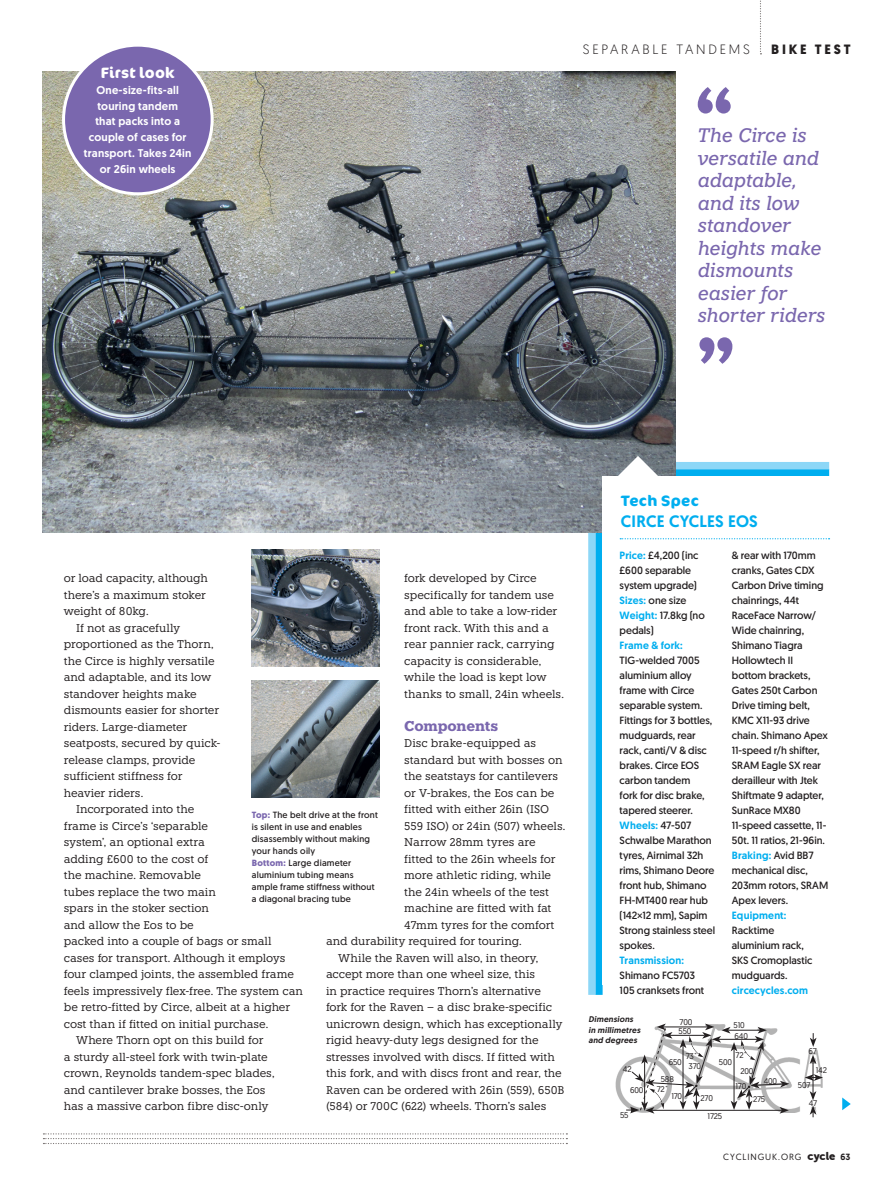
<style>
.page{position:relative;width:893px;height:1191px;background:#fff}
.page>*{position:absolute;margin:0;border:0;box-sizing:border-box;transform-origin:0 0}
.QandA_-_letter_title{font:italic 500 19.5px/22.5px "Knile";letter-spacing:-.02em;color:#7a67ae}
.CTC_GREAT_RIDES_INFO{font:500 16.5px "Geomanist";letter-spacing:.01em;color:#00aeef}
.t1{font:700 15px "Cocon Pro";letter-spacing:.015em;color:#fff}
.CTC_GREAT_RIDES_INFO-2{font:700 15px "Cocon Pro";letter-spacing:.02em;color:#00aeef}
.CTC_GREAT_RIDES_BOXO{font:700 14.25px "Knile";letter-spacing:-.015em;color:#7a67ae}
.t2{font:300 13.5px "Geomanist";letter-spacing:.205em;color:#231f20}
.t3{font:700 13.5px "Geomanist";letter-spacing:.215em;color:#231f20}
.CTC_GREAT_RIDES_BOXO-2{font:11.25px/16.5px "Knile";letter-spacing:-.01em;color:#231f20}
.t4{font:500 11.25px/15.8px "Geomanist";letter-spacing:.02em;color:#fff;text-align:center}
.CTC_GREAT_RIDES_INFO-3{font:10.5px/15px "Geomanist";color:#231f20}
.CTC_GREAT_RIDES_INFO-4{font:500 10.5px "Geomanist";letter-spacing:.015em;color:#00aeef}
.CTC_GREAT_RIDES_BOXO-3{font:9px/12px "Geomanist";letter-spacing:.025em;color:#231f20}
.t5{font:9px "Geomanist";letter-spacing:.1em;color:#231f20}
.t6{font:8.25px "Geomanist";letter-spacing:-.02em;color:#231f20}
.t7{font:italic 500 8.25px/10.5px "Geomanist";letter-spacing:.025em;color:#231f20}
.s1{font-weight:700;color:#7a67ae}
.s2{font-weight:500;color:#00aeef}
.s3{font-family:"Museo Sans Rounded 900";font-size:11.25px}
.s4{font-weight:500}
</style>
<div class="page">
<div style="left:595px;top:524px;width:8px;height:471px;background:#00aeef"></div>
<div style="left:588px;top:524px;width:8px;height:471px;background:#8dd7f7"></div>
<div style="left:676px;top:469px;width:153px;height:7px;background:#00aeef"></div>
<div style="left:676px;top:462px;width:153px;height:7px;background:#8dd7f7"></div>
<svg style="left:43px;top:1133px;width:524px;height:11px"></svg>
<img style="left:43px;top:71px;width:633px;height:462px">
<svg style="left:760px;top:0;width:1px;height:54px"></svg>
<svg style="left:617px;top:456px;width:42px;height:20px"></svg>
<img style="left:252px;top:549px;width:127px;height:118px">
<div style="left:64px;top:45px;width:148px;height:149px;background:#7a67ae;border-radius:50%"></div>
<div style="left:62px;top:44px;width:152px;height:151px;border:3px solid #fff;border-radius:50%"></div>
<div style="left:603px;top:476px;width:256px;height:509px;background:#fff"></div>
<svg style="left:620px;top:538px;width:210px;height:1px"></svg>
<svg style="left:699px;top:337px;width:33px;height:27px"></svg>
<svg style="left:698px;top:87px;width:33px;height:27px"></svg>
<svg style="left:842px;top:1097px;width:9px;height:13px"></svg>
<img style="left:615px;top:1049px;width:208px;height:63px">
<svg style="left:805px;top:1074px;width:18px;height:7px"></svg>
<hr style="left:813px;top:1061px;width:1px;height:32px;background:#231f20">
<svg style="left:810px;top:1054px;width:6px;height:10px"></svg>
<svg style="left:810px;top:1091px;width:6px;height:26px"></svg>
<svg style="left:810px;top:1033px;width:7px;height:14px"></svg>
<svg style="left:626px;top:1023px;width:163px;height:90px"></svg>
<img style="left:252px;top:680px;width:127px;height:118px">
<p class="t1" style="left:101px;top:62px;width:75px">First look</p>
<p class="t4" style="left:84px;top:82px;width:109px">One-size-fits-all touring tandem<br>that packs into a couple of cases for transport. Takes 24in or 26in wheels</p>
<p class="t2" style="left:583px;top:41px;width:168px">SEPARABLE TANDEMS</p>
<p class="t3" style="left:771px;top:40px;width:81px">BIKE TEST</p>
<p class="QandA_-_letter_title" style="left:698px;top:124px;width:129px">The Circe is versatile and adaptable, and its low standover heights make dismounts easier for shorter riders</p>
<p class="CTC_GREAT_RIDES_BOXO-2" style="left:404px;top:570px;width:161px">fork developed by Circe specifically for tandem use and able to take a low-rider front rack. With this and a rear pannier rack, carrying capacity is considerable, while the load is kept low thanks to small, 24in wheels.</p>
<p class="CTC_GREAT_RIDES_BOXO" style="left:404px;top:716px;width:95px">Components</p>
<p class="CTC_GREAT_RIDES_BOXO-2" style="left:404px;top:735px;width:133px">Disc brake-equipped as</p>
<p class="CTC_GREAT_RIDES_BOXO-2" style="left:404px;top:751px;width:160px">standard but with bosses on</p>
<p class="CTC_GREAT_RIDES_BOXO-2" style="left:404px;top:768px;width:155px">the seatstays for cantilevers</p>
<p class="CTC_GREAT_RIDES_BOXO-2" style="left:404px;top:784px;width:152px">or V-brakes, the Eos can be</p>
<p class="CTC_GREAT_RIDES_BOXO-2" style="left:404px;top:801px;width:147px">fitted with either 26in (ISO</p>
<p class="CTC_GREAT_RIDES_BOXO-2" style="left:404px;top:817px;width:162px">559 ISO) or 24in (507) wheels.</p>
<p class="CTC_GREAT_RIDES_BOXO-2" style="left:404px;top:834px;width:133px">Narrow 28mm tyres are</p>
<p class="CTC_GREAT_RIDES_BOXO-2" style="left:404px;top:850px;width:153px">fitted to the 26in wheels for</p>
<p class="CTC_GREAT_RIDES_BOXO-2" style="left:404px;top:867px;width:148px">more athletic riding, while</p>
<p class="CTC_GREAT_RIDES_BOXO-2" style="left:404px;top:883px;width:146px">the 24in wheels of the test</p>
<p class="CTC_GREAT_RIDES_BOXO-2" style="left:404px;top:900px;width:149px">machine are fitted with fat</p>
<p class="CTC_GREAT_RIDES_BOXO-2" style="left:404px;top:916px;width:152px">47mm tyres for the comfort</p>
<p class="CTC_GREAT_RIDES_BOXO-2" style="left:326px;top:933px;width:197px">and durability required for touring.</p>
<p class="CTC_GREAT_RIDES_BOXO-2" style="left:326px;top:949px;width:240px;text-indent:12px">While the Raven will also, in theory, accept more than one wheel size, this<br>in practice requires Thorn’s alternative fork for the Raven – a disc brake-specific unicrown design, which has exceptionally rigid heavy-duty legs designed for the stresses involved with discs. If fitted with this fork, and with discs front and rear, the Raven can be ordered with 26in (559), 650B (584) or 700C (622) wheels. Thorn's sales</p>
<p class="CTC_GREAT_RIDES_BOXO-2" style="left:64px;top:570px;width:146px">or load capacity, although there’s a maximum stoker weight of 80kg.</p>
<p class="CTC_GREAT_RIDES_BOXO-2" style="left:64px;top:619px;width:158px;text-indent:12px">If not as gracefully proportioned as the Thorn, the Circe is highly versatile and adaptable, and its low standover heights make dismounts easier for shorter riders. Large-diameter seatposts, secured by quick&shy;release clamps, provide sufficient stiffness for heavier riders.</p>
<p class="CTC_GREAT_RIDES_BOXO-2" style="left:64px;top:801px;width:241px;text-indent:12px">Incorporated into the<br>frame is Circe’s ‘separable<br>system’, an optional extra<br>adding £600 to the cost of<br>the machine. Removable<br>tubes replace the two main<br>spars in the stoker section<br>and allow the Eos to be<br>packed into a couple of bags or small cases for transport. Although it employs four clamped joints, the assembled frame feels impressively flex-free. The system can be retro-fitted by Circe, albeit at a higher cost than if fitted on initial purchase.</p>
<p class="CTC_GREAT_RIDES_BOXO-2" style="left:64px;top:1032px;width:212px;text-indent:12px">Where Thorn opt on this build for<br>a sturdy all-steel fork with twin-plate crown, Reynolds tandem-spec blades, and cantilever brake bosses, the Eos has a massive carbon fibre disc-only</p>
<p class="CTC_GREAT_RIDES_BOXO-3" style="left:252px;top:808px;width:127px"><span class="s1">Top:</span> The belt drive at the front is silent in use and enables disassembly without making your hands oily</p>
<p class="CTC_GREAT_RIDES_BOXO-3" style="left:252px;top:856px;width:124px"><span class="s1">Bottom:</span> Large diameter aluminium tubing means ample frame stiffness without a diagonal bracing tube</p>
<p class="CTC_GREAT_RIDES_INFO-2" style="left:621px;top:490px;width:79px">Tech Spec</p>
<p class="CTC_GREAT_RIDES_INFO" style="left:621px;top:510px;width:138px">CIRCE CYCLES EOS</p>
<p class="CTC_GREAT_RIDES_INFO-3" style="left:620px;top:547px;width:80px"><span class="s2">Price:</span> £4,200 (inc £600 separable system upgrade)</p>
<p class="CTC_GREAT_RIDES_INFO-3" style="left:620px;top:592px;width:68px"><span class="s2">Sizes:</span> one size</p>
<p class="CTC_GREAT_RIDES_INFO-3" style="left:620px;top:607px;width:87px"><span class="s2">Weight:</span> 17.8kg (no pedals)</p>
<p class="CTC_GREAT_RIDES_INFO-3" style="left:620px;top:637px;width:97px"><span class="s2">Frame &amp; fork:<br></span>TIG-welded 7005 aluminium alloy frame with Circe separable system.<br>Fittings for 3 bottles, mudguards, rear rack, canti/V &amp; disc brakes. Circe EOS carbon tandem<br>fork for disc brake, tapered steerer.<br><span class="s2">Wheels:</span> 47-507<br>Schwalbe Marathon tyres, Airnimal 32h rims, Shimano Deore front hub, Shimano<br>FH-MT400 rear hub (142×12 mm), Sapim<br>Strong stainless steel spokes.</p>
<p class="CTC_GREAT_RIDES_INFO-3" style="left:620px;top:952px;width:86px"><span class="s2">Transmission:<br></span>Shimano FC5703<br>105 cranksets front</p>
<p class="CTC_GREAT_RIDES_INFO-3" style="left:732px;top:547px;width:98px">&amp; rear with 170mm cranks, Gates CDX<br>Carbon Drive timing chainrings, 44t<br>RaceFace Narrow/<br>Wide chainring,<br>Shimano Tiagra<br>Hollowtech II bottom brackets,<br>Gates 250t Carbon<br>Drive timing belt,<br>KMC X11-93 drive chain. Shimano Apex<br>11-speed r/h shifter,<br>SRAM Eagle SX rear derailleur with Jtek<br>Shiftmate 9 adapter,<br>SunRace MX80<br>11-speed cassette, 11-<br>50t. 11 ratios, 21-96in.</p>
<p class="CTC_GREAT_RIDES_INFO-3" style="left:732px;top:847px;width:98px"><span class="s2">Braking:</span> Avid BB7 mechanical disc,<br>203mm rotors, SRAM<br>Apex levers.</p>
<p class="CTC_GREAT_RIDES_INFO-3" style="left:732px;top:907px;width:82px"><span class="s2">Equipment:<br></span>Racktime aluminium rack,<br>SKS Cromoplastic mudguards.</p>
<p class="CTC_GREAT_RIDES_INFO-4" style="left:732px;top:983px;width:78px">circecycles.com</p>
<p class="t7" style="left:588px;top:1014px;width:53px">Dimensions in millimetres and degrees</p>
<p class="t6" style="left:623px;top:1064px;width:10px">42</p>
<p class="t6" style="left:620px;top:1109px;width:10px">55</p>
<p class="t6" style="left:630px;top:1084px;width:15px">600</p>
<p class="t6" style="left:680px;top:1016px;width:14px">700</p>
<p class="t6" style="left:688px;top:1060px;width:14px">370</p>
<p class="t6" style="left:733px;top:1019px;width:13px">510</p>
<p class="t6" style="left:678px;top:1026px;width:14px">550</p>
<p class="t6" style="left:669px;top:1057px;width:15px">650</p>
<p class="t6" style="left:719px;top:1057px;width:15px">500</p>
<p class="t6" style="left:734px;top:1030px;width:15px">640</p>
<p class="t6" style="left:736px;top:1050px;width:13px">72˚</p>
<p class="t6" style="left:686px;top:1050px;width:13px">73˚</p>
<p class="t6" style="left:740px;top:1065px;width:15px">200</p>
<p class="t6" style="left:661px;top:1074px;width:15px">588</p>
<p class="t6" style="left:657px;top:1084px;width:13px">72˚</p>
<p class="t6" style="left:671px;top:1090px;width:12px">170</p>
<p class="t6" style="left:700px;top:1092px;width:14px">270</p>
<p class="t6" style="left:735px;top:1080px;width:12px">170</p>
<p class="t6" style="left:764px;top:1075px;width:15px">400</p>
<p class="t6" style="left:753px;top:1094px;width:14px">275</p>
<p class="t6" style="left:708px;top:1110px;width:16px">1725</p>
<p class="t6" style="left:808px;top:1045px;width:10px">67</p>
<p class="t6" style="left:816px;top:1064px;width:13px">142</p>
<p class="t6" style="left:798px;top:1079px;width:14px">507</p>
<p class="t6" style="left:809px;top:1098px;width:10px">47</p>
<p class="t5" style="left:723px;top:1151px;width:129px">CYCLINGUK.ORG <span class="s3">cycle</span> <span class="s4">63</span></p>
</div>
